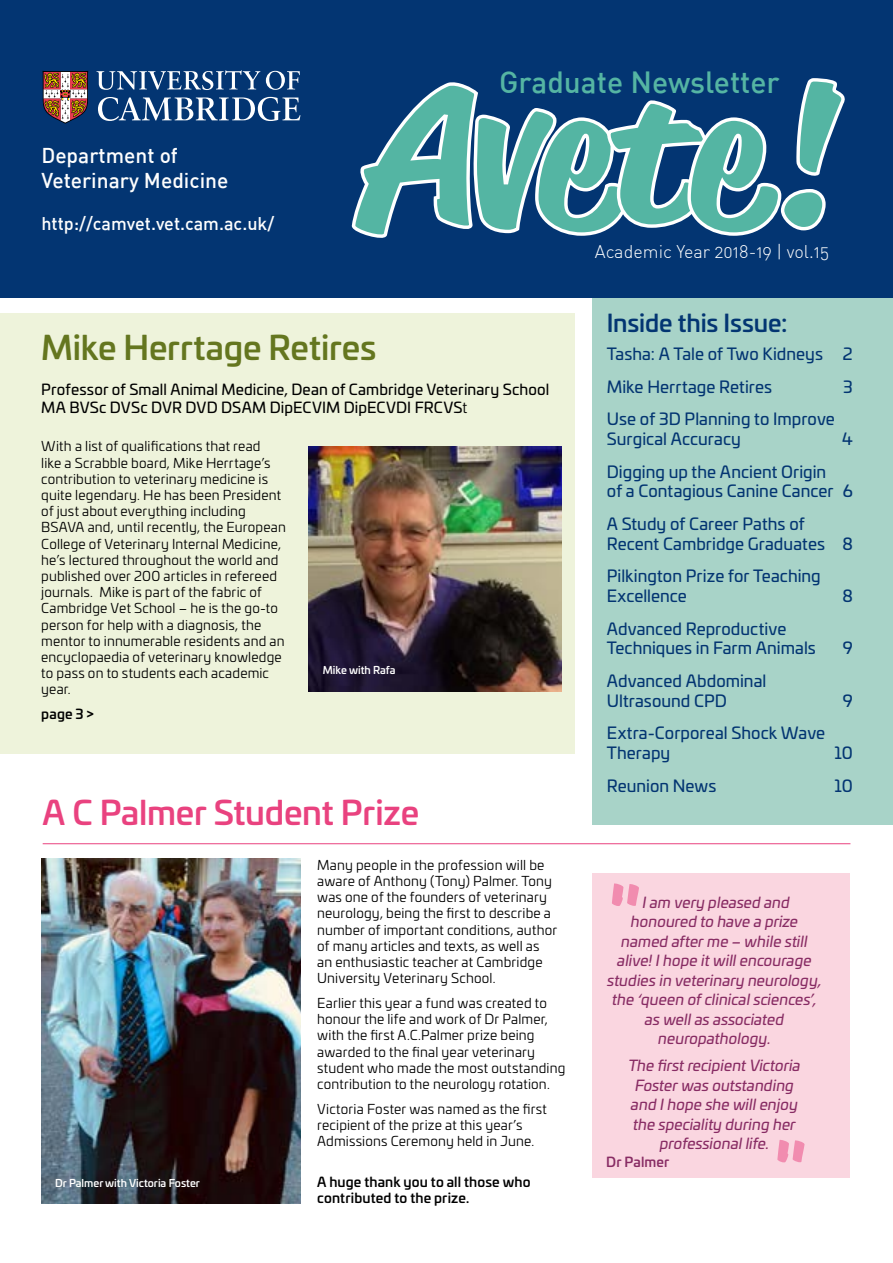
<style>
.page{position:relative;width:893px;height:1263px;background:#fff}
.page>*{position:absolute;margin:0;border:0;box-sizing:border-box;transform-origin:0 0}
.t1{font:500 81px "Reklame Script";color:#e9427f}
.t2{font:500 33px "Univia Pro";letter-spacing:-.005em;color:#e9427f}
.t3{font:500 33px "Univia Pro";letter-spacing:-.005em;color:#64761f}
.t4{font:500 30px "DIN";color:#55b5a3}
.t5{font:500 24px "Univia Pro";letter-spacing:-.005em;color:#033572}
.t6{font:500 21px/25.2px "DIN";color:#fefefe}
.t7{font:500 18px "DIN";color:#fefefe}
.t8{font:18px "DIN Light Alternate";color:#fff}
.t9{font:16.5px/19.8px "Univia Pro";color:#033572}
.t10{font:italic 15px/19.5px "Univia Pro";letter-spacing:.005em;color:#882c64;text-align:center}
.t11{font:15px/18px "Univia Pro";letter-spacing:.01em;color:#000}
.t12{font:13.5px/16.2px "Univia Pro";letter-spacing:.01em;color:#000}
.t13{font:500 13.5px/16.2px "Univia Pro";letter-spacing:.01em;color:#000}
.t14{font:500 13.5px "Univia Pro";letter-spacing:.01em;color:#882c64}
.t15{font:500 10.5px "Univia Pro";color:#fff}
.s1{font-style:inherit}
</style>
<div class="page">
<div style="left:592px;top:297px;width:301px;height:528px;background:#a8d3c8"></div>
<div style="left:0;top:313px;width:575px;height:440px;background:#eef3db"></div>
<div style="left:0;top:0;width:893px;height:298px;background:#033572"></div>
<svg style="left:351px;top:78px;width:494px;height:160px"></svg>
<svg style="left:43px;top:71px;width:45px;height:53px;background:#987063"></svg>
<svg style="left:266px;top:71px;width:34px;height:19px"></svg>
<svg style="left:98px;top:97px;width:202px;height:24px"></svg>
<svg style="left:97px;top:71px;width:163px;height:19px"></svg>
<hr style="left:43px;top:843px;width:807px;height:1px;background:#e9427f">
<div style="left:592px;top:873px;width:258px;height:305px;background:#fad6e0"></div>
<img style="left:41px;top:859px;width:260px;height:344px">
<img style="left:308px;top:447px;width:254px;height:245px">
<h3 class="t6" style="left:41px;top:142px;width:189px">Department of<br>Veterinary Medicine</h3>
<h3 class="t7" style="left:41px;top:212px;width:234px">http://camvet.vet.cam.ac.uk/</h3>
<h3 class="t4" style="left:499px;top:63px;width:282px">Graduate Newsletter</h3>
<h3 class="t8" style="left:595px;top:240px;width:236px">Academic Year 2018-19 | vol.15</h3>
<h2 class="t3" style="left:41px;top:322px;width:337px">Mike Herrtage Retires</h2>
<p class="t11" style="left:41px;top:380px;width:509px">Professor of Small Animal Medicine, Dean of Cambridge Veterinary School<br>MA BVSc DVSc DVR DVD DSAM DipECVIM DipECVDI FRCVS<span class="s1">t</span></p>
<p class="t12" style="left:41px;top:438px;width:246px">With a list of qualifications that read<br>like a Scrabble board, Mike Herrtage’s contribution to veterinary medicine is quite legendary. He has been President of just about everything including BSAVA and, until recently, the European College of Veterinary Internal Medicine, he’s lectured throughout the world and published over 200 articles in refereed journals. Mike is part of the fabric of Cambridge Vet School – he is the go-to person for help with a diagnosis, the mentor to innumerable residents and an encyclopaedia of veterinary knowledge to pass on to students each academic year.</p>
<p class="t13" style="left:41px;top:705px;width:54px">page 3 &gt;</p>
<p class="t15" style="left:323px;top:662px;width:74px">Mike with Rafa</p>
<h2 class="t2" style="left:43px;top:787px;width:378px">A C Palmer Student Prize</h2>
<p class="t15" style="left:55px;top:1175px;width:146px">Dr Palmer with Victoria Foster</p>
<p class="t12" style="left:317px;top:856px;width:241px">Many people in the profession will be aware of Anthony (Tony) Palmer. Tony was one of the founders of veterinary neurology, being the first to describe a number of important conditions, author of many articles and texts, as well as an enthusiastic teacher at Cambridge University Veterinary School.</p>
<p class="t12" style="left:317px;top:994px;width:250px">Earlier this year a fund was created to honour the life and work of Dr Palmer, with the first A.C.Palmer prize being awarded to the final year veterinary student who made the most outstanding contribution to the neurology rotation.</p>
<p class="t12" style="left:317px;top:1100px;width:231px">Victoria Foster was named as the first recipient of the prize at this year’s<br>Admissions Ceremony held in June.</p>
<p class="t13" style="left:317px;top:1173px;width:215px">A huge thank you to all those who contributed to the prize.</p>
<h3 class="t5" style="left:607px;top:304px;width:182px">Inside this Issue:</h3>
<p class="t9" style="left:607px;top:337px;width:247px;line-height:32.5px">Tasha: A Tale of Two Kidneys 2<br>Mike Herrtage Retires</p>
<p class="t9" style="left:843px;top:376px;width:11px">3</p>
<p class="t9" style="left:607px;top:408px;width:230px">Use of 3D Planning to Improve<br>Surgical Accuracy</p>
<p class="t9" style="left:842px;top:428px;width:12px">4</p>
<p class="t9" style="left:607px;top:461px;width:247px">Digging up the Ancient Origin<br>of a Contagious Canine Cancer 6</p>
<p class="t9" style="left:607px;top:513px;width:247px">A Study of Career Paths of<br>Recent Cambridge Graduates 8</p>
<p class="t9" style="left:607px;top:565px;width:216px">Pilkington Prize for Teaching<br>Excellence</p>
<p class="t9" style="left:842px;top:585px;width:12px">8</p>
<p class="t9" style="left:607px;top:618px;width:211px">Advanced Reproductive<br>Techniques in Farm Animals</p>
<p class="t9" style="left:607px;top:670px;width:161px">Advanced Abdominal<br>Ultrasound CPD</p>
<p class="t9" style="left:607px;top:722px;width:220px">Extra-Corporeal Shock Wave<br>Therapy</p>
<p class="t9" style="left:843px;top:637px;width:12px">9</p>
<p class="t9" style="left:843px;top:690px;width:12px">9</p>
<p class="t9" style="left:834px;top:742px;width:20px">10</p>
<p class="t9" style="left:607px;top:775px;width:111px">Reunion News</p>
<p class="t9" style="left:834px;top:775px;width:20px">10</p>
<h1 class="t1" style="left:606px;top:858px;width:41px">"</h1>
<p class="t10" style="left:607px;top:892px;width:216px">I am very pleased and honoured to have a prize named after me – while still alive! I hope it will encourage studies in veterinary neurology, the ‘queen of clinical sciences’, as well as associated neuropathology.</p>
<p class="t10" style="left:628px;top:1055px;width:174px">The first recipient Victoria<br>Foster was outstanding and I hope she will enjoy the speciality during her professional life.</p>
<p class="t14" style="left:606px;top:1152px;width:65px">Dr Palmer</p>
<h1 class="t1" style="left:771px;top:1114px;width:41px">"</h1>
</div>
